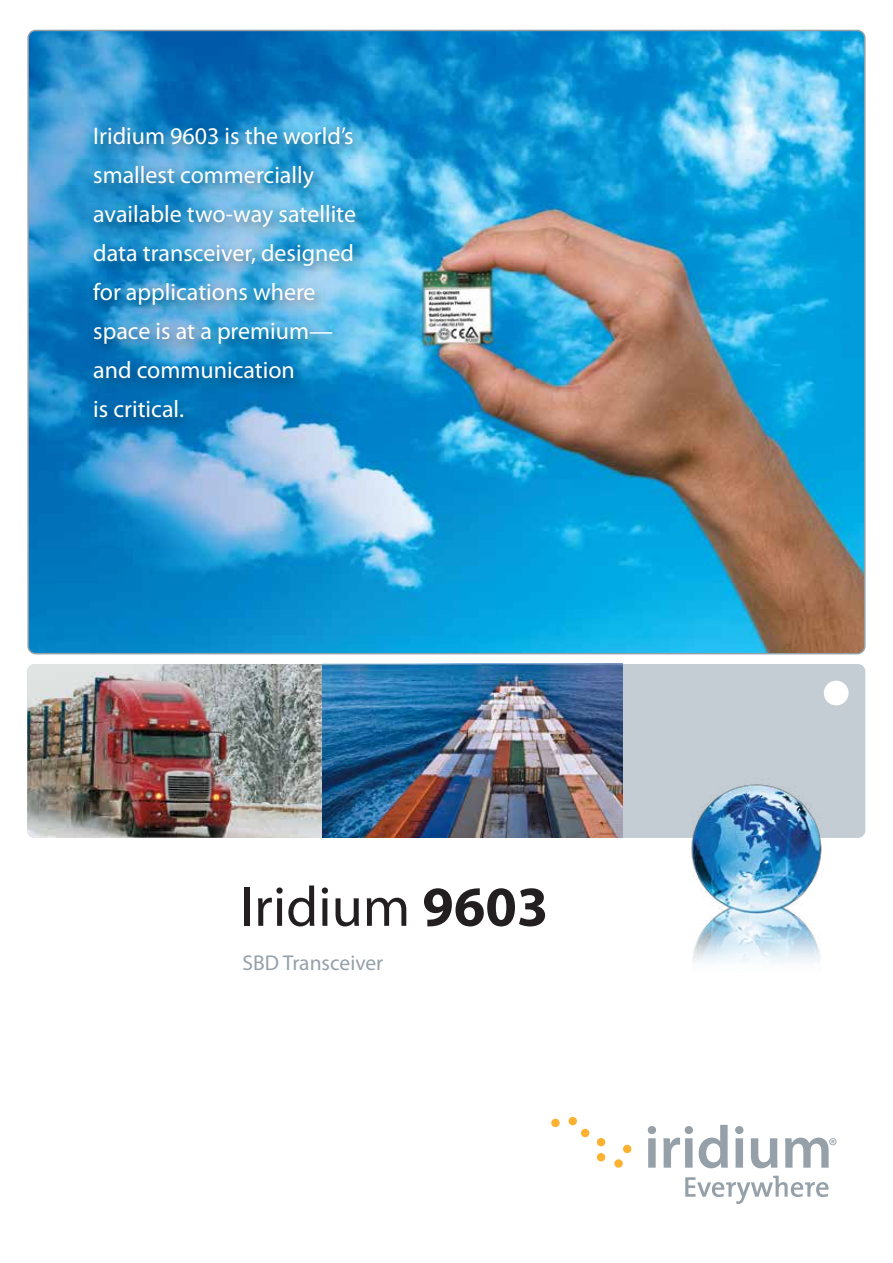
<style>
.page{position:relative;width:893px;height:1263px;background:#fff}
.page>*{position:absolute;margin:0;border:0;box-sizing:border-box;transform-origin:0 0}
.t1{font:56.85px "Myriad Pro";color:#231f20}
.t2{font:24px/39px "Myriad Pro";color:#fff}
.t3{font:21.45px "Myriad Pro";color:#95a0a9}
.s1{font-weight:700}
</style>
<div class="page">
<div style="left:27px;top:664px;width:838px;height:174px;background:#c4cdd3;border-radius:8px"></div>
<img style="left:27px;top:664px;width:295px;height:174px">
<img style="left:322px;top:664px;width:300px;height:174px">
<div style="left:824px;top:681px;width:24px;height:24px;background:#fff;border-radius:50%"></div>
<img style="left:30px;top:30px;width:835px;height:624px">
<img style="left:80px;top:111px;width:301px;height:350px">
<img style="left:691px;top:784px;width:131px;height:179px">
<svg style="left:648px;top:1126px;width:8px;height:42px"></svg>
<svg style="left:663px;top:1126px;width:30px;height:42px"></svg>
<svg style="left:699px;top:1125px;width:29px;height:43px"></svg>
<svg style="left:735px;top:1126px;width:8px;height:42px"></svg>
<svg style="left:751px;top:1138px;width:26px;height:30px"></svg>
<div style="left:551px;top:1119px;width:9px;height:8px;background:#fcb131;border-radius:50%"></div>
<div style="left:568px;top:1117px;width:9px;height:8px;background:#fcb131;border-radius:50%"></div>
<div style="left:581px;top:1129px;width:8px;height:8px;background:#fcb131;border-radius:50%"></div>
<div style="left:597px;top:1138px;width:8px;height:8px;background:#fcb131;border-radius:50%"></div>
<div style="left:597px;top:1153px;width:8px;height:8px;background:#fcb131;border-radius:50%"></div>
<div style="left:614px;top:1159px;width:9px;height:9px;background:#fcb131;border-radius:50%"></div>
<div style="left:623px;top:1145px;width:8px;height:8px;background:#fcb131;border-radius:50%"></div>
<svg style="left:785px;top:1137px;width:51px;height:31px"></svg>
<svg style="left:685px;top:1175px;width:143px;height:29px"></svg>
<p class="t2" style="left:93px;top:117px;width:264px">Iridium 9603 is the world’s smallest commercially available two-way satellite data transceiver, designed for applications where space is at a premium— and communication<br>is critical.</p>
<h1 class="t1" style="left:240px;top:876px;width:310px">Iridium <span class="s1">9603</span></h1>
<p class="t3" style="left:242px;top:951px;width:142px">SBD Transceiver</p>
</div>
